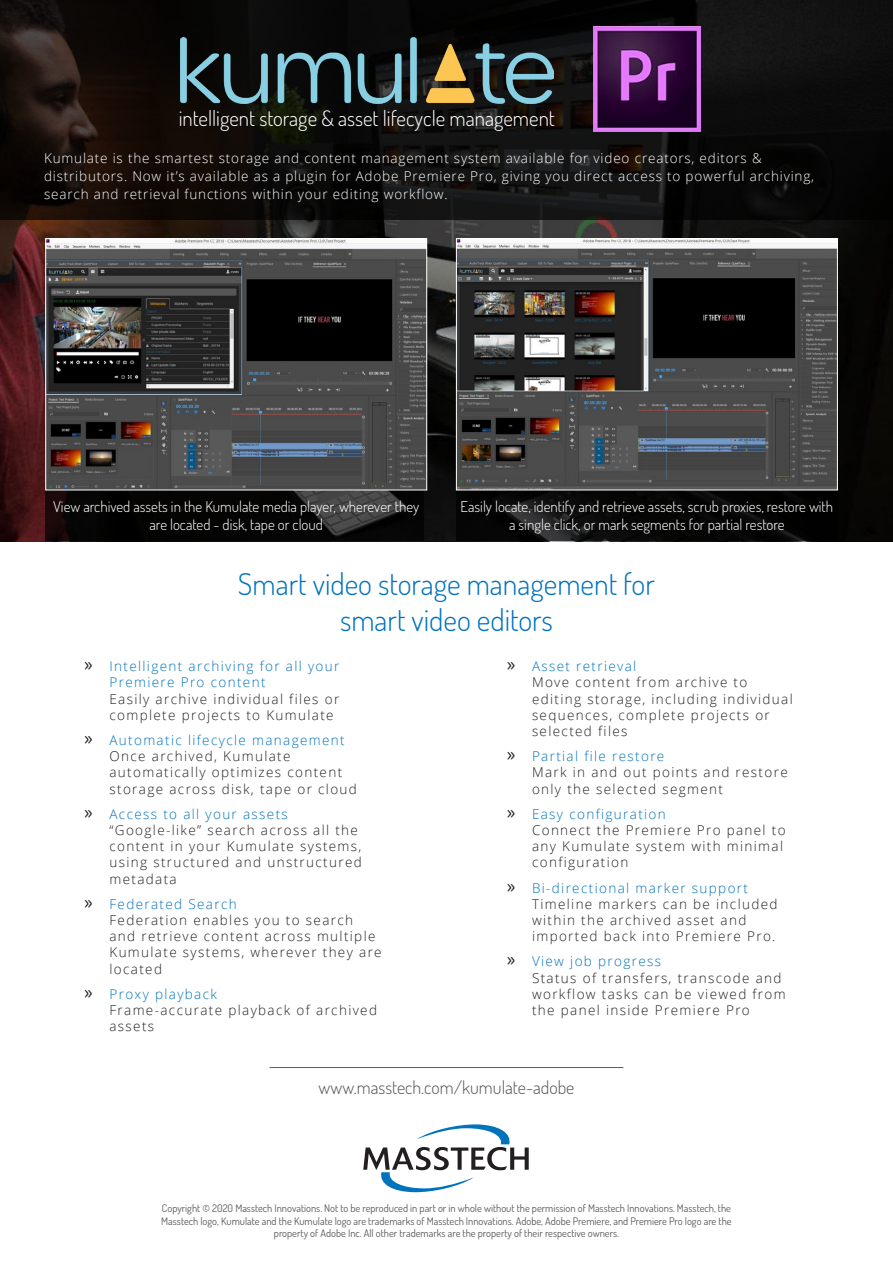
<style>
.page{position:relative;width:893px;height:1263px;background:#fff}
.page>*{position:absolute;margin:0;border:0;box-sizing:border-box;transform-origin:0 0}
.t1{font:300 30px/36px "Dosis";color:#0073bc;text-align:center}
.t2{font:300 21px "Dosis";color:#fff}
.t3{font:300 18px "Dosis";color:#57585a}
.t4{font:300 15px/18px "Dosis";color:#fff;text-align:center}
.t5{font:300 13.5px/16.2px "Open Sans";letter-spacing:.1em;color:#231f20}
.t6{font:300 13.5px/18px "Open Sans";letter-spacing:.06em;color:#fff}
.t7{font:300 13.5px/16.2px "Open Sans";letter-spacing:.1em;color:#0073bc}
.t8{font:10.5px/12.6px "Dosis";color:#57585a;text-align:center}
.s1{font-family:"Source Sans Pro";font-weight:400;font-size:21px;color:#231f20}
</style>
<div class="page">
<img style="left:0;top:219px;width:893px;height:322px">
<svg style="left:0;top:0;width:893px;height:219px;background:#100d0c"></svg>
<svg style="left:45px;top:490px;width:378px;height:51px;background:#121111"></svg>
<svg style="left:456px;top:490px;width:382px;height:51px;background:#0b0b0b"></svg>
<img style="left:180px;top:37px;width:373px;height:66px">
<svg style="left:363px;top:1124px;width:166px;height:68px"></svg>
<hr style="left:270px;top:1067px;width:353px;height:1px;background:#0575bd">
<img style="left:593px;top:27px;width:108px;height:105px">
<img style="left:47px;top:240px;width:378px;height:248px">
<div style="left:45px;top:238px;width:382px;height:252px;border:1px solid #fff"></div>
<img style="left:458px;top:240px;width:378px;height:248px">
<div style="left:456px;top:238px;width:382px;height:252px;border:1px solid #fff"></div>
<p class="t2" style="left:179px;top:104px;width:378px">intelligent storage &amp; asset lifecycle management</p>
<p class="t6" style="left:44px;top:149px;width:771px">Kumulate is the smartest storage and content management system available for video creators, editors &amp; distributors. Now it’s available as a plugin for Adobe Premiere Pro, giving you direct access to powerful archiving, search and retrieval functions within your editing workflow.</p>
<p class="t4" style="left:53px;top:497px;width:368px">View archived assets in the Kumulate media player, wherever they are located - disk, tape or cloud</p>
<p class="t4" style="left:461px;top:497px;width:374px">Easily locate, identify and retrieve assets, scrub proxies, restore with a single click, or mark segments for partial restore</p>
<p class="t1" style="left:238px;top:565px;width:418px">Smart video storage management for smart video editors</p>
<p class="t7" style="left:109px;top:658px;width:231px;text-indent:-26px"><span class="s1">»</span> Intelligent archiving for all your<br>Premiere Pro content</p>
<p class="t5" style="left:109px;top:690px;width:231px">Easily archive individual files or complete projects to Kumulate</p>
<p class="t7" style="left:84px;top:731px;width:262px"><span class="s1">»</span> Automatic lifecycle management</p>
<p class="t5" style="left:109px;top:748px;width:249px">Once archived, Kumulate automatically optimizes content storage across disk, tape or cloud</p>
<p class="t7" style="left:84px;top:805px;width:205px"><span class="s1">»</span> Access to all your assets</p>
<p class="t5" style="left:109px;top:821px;width:254px">“Google-like” search across all the content in your Kumulate systems, using structured and unstructured metadata</p>
<p class="t7" style="left:84px;top:895px;width:154px"><span class="s1">»</span> Federated Search</p>
<p class="t5" style="left:109px;top:911px;width:274px">Federation enables you to search and retrieve content across multiple<br>Kumulate systems, wherever they are located</p>
<p class="t7" style="left:84px;top:985px;width:135px"><span class="s1">»</span> Proxy playback</p>
<p class="t5" style="left:109px;top:1001px;width:269px">Frame-accurate playback of archived assets</p>
<p class="t7" style="left:506px;top:658px;width:131px"><span class="s1">»</span> Asset retrieval</p>
<p class="t5" style="left:532px;top:674px;width:262px">Move content from archive to editing storage, including individual sequences, complete projects or selected files</p>
<p class="t7" style="left:506px;top:748px;width:159px"><span class="s1">»</span> Partial file restore</p>
<p class="t5" style="left:532px;top:764px;width:257px">Mark in and out points and restore only the selected segment</p>
<p class="t7" style="left:506px;top:805px;width:161px"><span class="s1">»</span> Easy configuration</p>
<p class="t5" style="left:532px;top:821px;width:255px">Connect the Premiere Pro panel to any Kumulate system with minimal configuration</p>
<p class="t7" style="left:506px;top:879px;width:243px"><span class="s1">»</span> Bi-directional marker support</p>
<p class="t5" style="left:532px;top:895px;width:247px">Timeline markers can be included within the archived asset and imported back into Premiere Pro.</p>
<p class="t7" style="left:506px;top:953px;width:156px"><span class="s1">»</span> View job progress</p>
<p class="t5" style="left:532px;top:969px;width:255px">Status of transfers, transcode and workflow tasks can be viewed from the panel inside Premiere Pro</p>
<p class="t3" style="left:319px;top:1075px;width:257px">www.masstech.com/kumulate-adobe</p>
<p class="t8" style="left:161px;top:1202px;width:572px">Copyright © 2020 Masstech Innovations. Not to be reproduced in part or in whole without the permission of Masstech Innovations. Masstech, the<br>Masstech logo, Kumulate and the Kumulate logo are trademarks of Masstech Innovations. Adobe, Adobe Premiere, and Premiere Pro logo are the property of Adobe Inc. All other trademarks are the property of their respective owners.</p>
</div>
